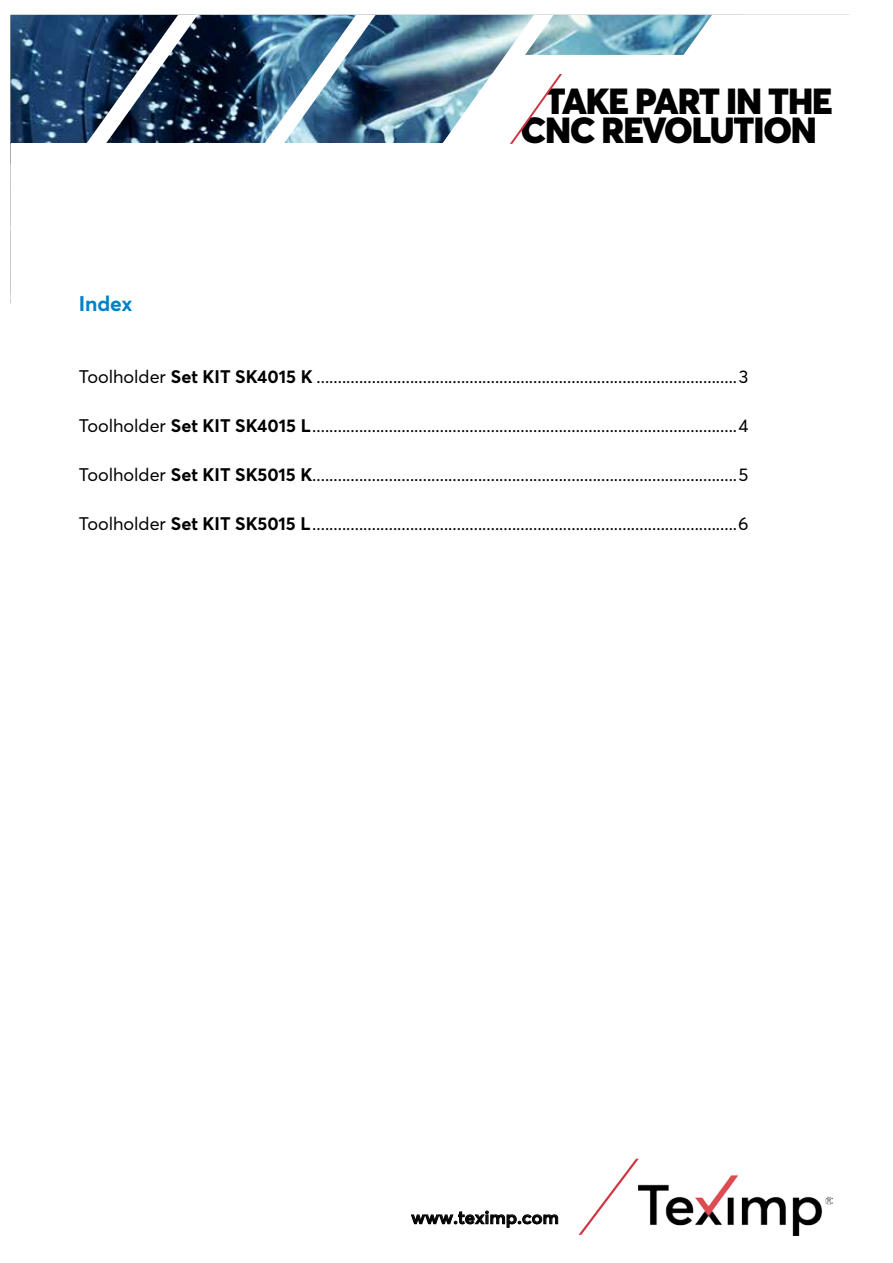
<style>
.page{position:relative;width:893px;height:1263px;background:#fff}
.page>*{position:absolute;margin:0;border:0;box-sizing:border-box;transform-origin:0 0}
.t1{font:900 35.85px/28.5px "Averta Std PE";letter-spacing:-.03em;color:#000}
.t2{font:700 21px "Averta Std PE";color:#0081c7}
.t3{font:18px "Averta Std PE";color:#000}
.t4{font:600 18px "Averta Std PE";color:#000}
.s1{font-weight:700}
</style>
<div class="page">
<img style="left:11px;top:15px;width:431px;height:128px">
<svg style="left:565px;top:15px;width:113px;height:40px;background:#75aec2"></svg>
<img style="left:376px;top:55px;width:66px;height:88px">
<svg style="left:86px;top:15px;width:112px;height:128px"></svg>
<svg style="left:264px;top:15px;width:112px;height:128px"></svg>
<svg style="left:678px;top:15px;width:34px;height:40px"></svg>
<svg style="left:442px;top:15px;width:123px;height:129px"></svg>
<img style="left:642px;top:1175px;width:190px;height:60px">
<svg style="left:578px;top:1158px;width:64px;height:77px"></svg>
<p class="t2" style="left:79px;top:289px;width:55px">Index</p>
<h1 class="t1" style="left:521px;top:86px;width:314px;text-indent:24px">TAKE PART IN THE<br>CNC REVOLUTION</h1>
<p class="t3" style="left:79px;top:365px;width:671px">Toolholder <span class="s1">Set KIT SK4015 K</span> ...................................................................................................3</p>
<p class="t3" style="left:79px;top:413px;width:671px">Toolholder <span class="s1">Set KIT SK4015 L</span>....................................................................................................4</p>
<p class="t3" style="left:79px;top:462px;width:671px">Toolholder <span class="s1">Set KIT SK5015 K</span>....................................................................................................5</p>
<p class="t3" style="left:79px;top:511px;width:671px">Toolholder <span class="s1">Set KIT SK5015 L</span>....................................................................................................6</p>
<p class="t4" style="left:411px;top:1205px;width:149px">www.teximp.com</p>
</div>
